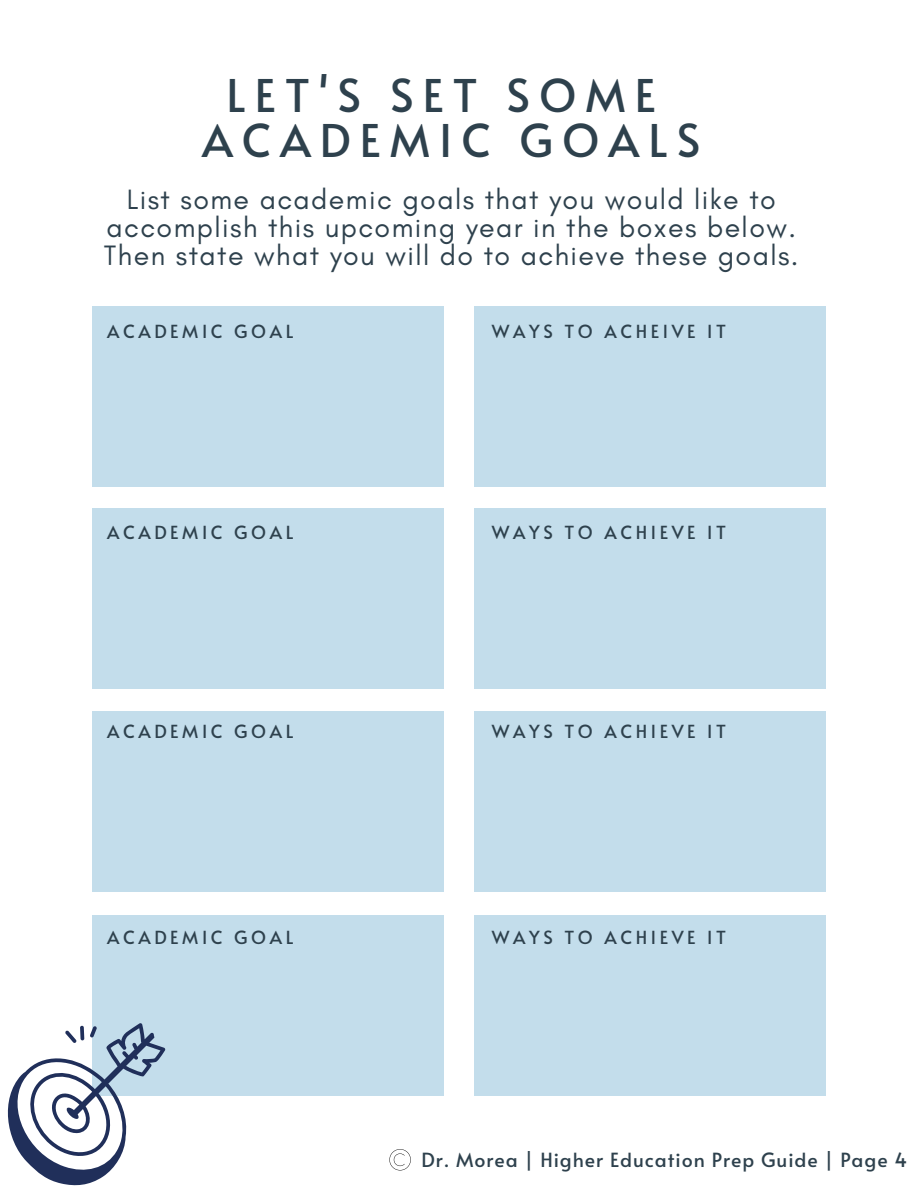
<style>
.page{position:relative;width:918px;height:1188px;background:#fff}
.page>*{position:absolute;margin:0;border:0;box-sizing:border-box;transform-origin:0 0}
.t1{font:45px "Alata";letter-spacing:.2em;color:#2e414d}
.t2{font:28.5px/28.2px "Glacial Indifference";letter-spacing:.05em;color:#2e414d;text-align:center}
.t3{font:19.5px "Alata";letter-spacing:.05em;color:#2e414d}
.t4{font:18px "Alata";letter-spacing:.2em;color:#2e414d}
</style>
<div class="page">
<div style="left:92px;top:306px;width:352px;height:180px;background:#c3ddeb"></div>
<div style="left:474px;top:306px;width:352px;height:180px;background:#c3ddeb"></div>
<div style="left:92px;top:508px;width:352px;height:181px;background:#c3ddeb"></div>
<div style="left:474px;top:508px;width:352px;height:181px;background:#c3ddeb"></div>
<div style="left:92px;top:711px;width:352px;height:180px;background:#c3ddeb"></div>
<div style="left:474px;top:711px;width:352px;height:180px;background:#c3ddeb"></div>
<div style="left:92px;top:915px;width:352px;height:181px;background:#c3ddeb"></div>
<div style="left:474px;top:915px;width:352px;height:181px;background:#c3ddeb"></div>
<svg style="left:7px;top:1023px;width:158px;height:163px"></svg>
<svg style="left:389px;top:1149px;width:22px;height:21px"></svg>
<p class="t1" style="left:227px;top:63px;width:431px">LET'S SET SOME</p>
<p class="t1" style="left:202px;top:108px;width:500px">ACADEMIC GOALS</p>
<p class="t2" style="left:104px;top:185px;width:696px">List some academic goals that you would like to accomplish this upcoming year in the boxes below.<br>Then state what you will do to achieve these goals.</p>
<p class="t4" style="left:107px;top:318px;width:188px">ACADEMIC GOAL</p>
<p class="t4" style="left:492px;top:318px;width:236px">WAYS TO ACHEIVE IT</p>
<p class="t4" style="left:107px;top:519px;width:188px">ACADEMIC GOAL</p>
<p class="t4" style="left:492px;top:519px;width:236px">WAYS TO ACHIEVE IT</p>
<p class="t4" style="left:107px;top:718px;width:188px">ACADEMIC GOAL</p>
<p class="t4" style="left:492px;top:718px;width:236px">WAYS TO ACHIEVE IT</p>
<p class="t4" style="left:107px;top:924px;width:188px">ACADEMIC GOAL</p>
<p class="t4" style="left:492px;top:924px;width:236px">WAYS TO ACHIEVE IT</p>
<p class="t3" style="left:421px;top:1146px;width:487px">Dr. Morea | Higher Education Prep Guide | Page 4</p>
</div>
